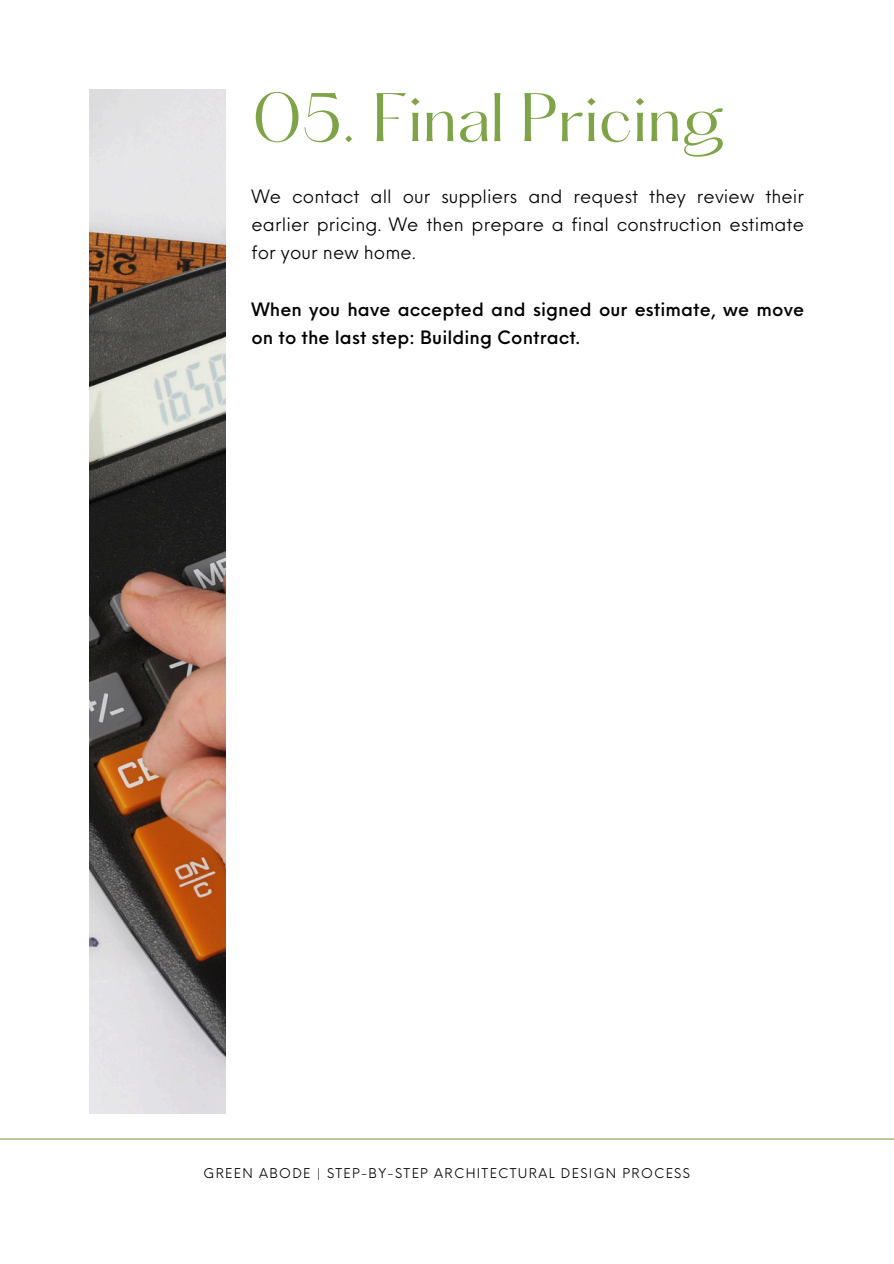
<style>
.page{position:relative;width:894px;height:1264px;background:#fff}
.page>*{position:absolute;margin:0;border:0;box-sizing:border-box;transform-origin:0 0}
.t1{font:60px "Hatton";letter-spacing:-.01em;color:#7fa447}
.t2{font:18px/28.2px "Neue Einstellung";letter-spacing:.005em;color:#000;text-align:justify}
.t3{font:500 18px/28.2px "Neue Einstellung";letter-spacing:.005em;color:#000}
.t4{font:13.2px "Neue Einstellung";letter-spacing:.1em;color:#000}
</style>
<div class="page">
<hr style="left:0;top:1138px;width:893px;height:1px;background:#7fa447">
<img style="left:89px;top:89px;width:136px;height:1024px">
<h1 class="t1" style="left:251px;top:89px;width:475px">05. Final Pricing</h1>
<h3 class="t2" style="left:251px;top:180px;width:554px">We contact all our suppliers and request they review their earlier pricing. We then prepare a final construction estimate for your new home.</h3>
<h2 class="t3" style="left:251px;top:293px;width:554px">When you have accepted and signed our estimate, we move on to the last step: Building Contract.</h2>
<p class="t4" style="left:203px;top:1161px;width:487px">GREEN ABODE | STEP-BY-STEP ARCHITECTURAL DESIGN PROCESS</p>
</div>
